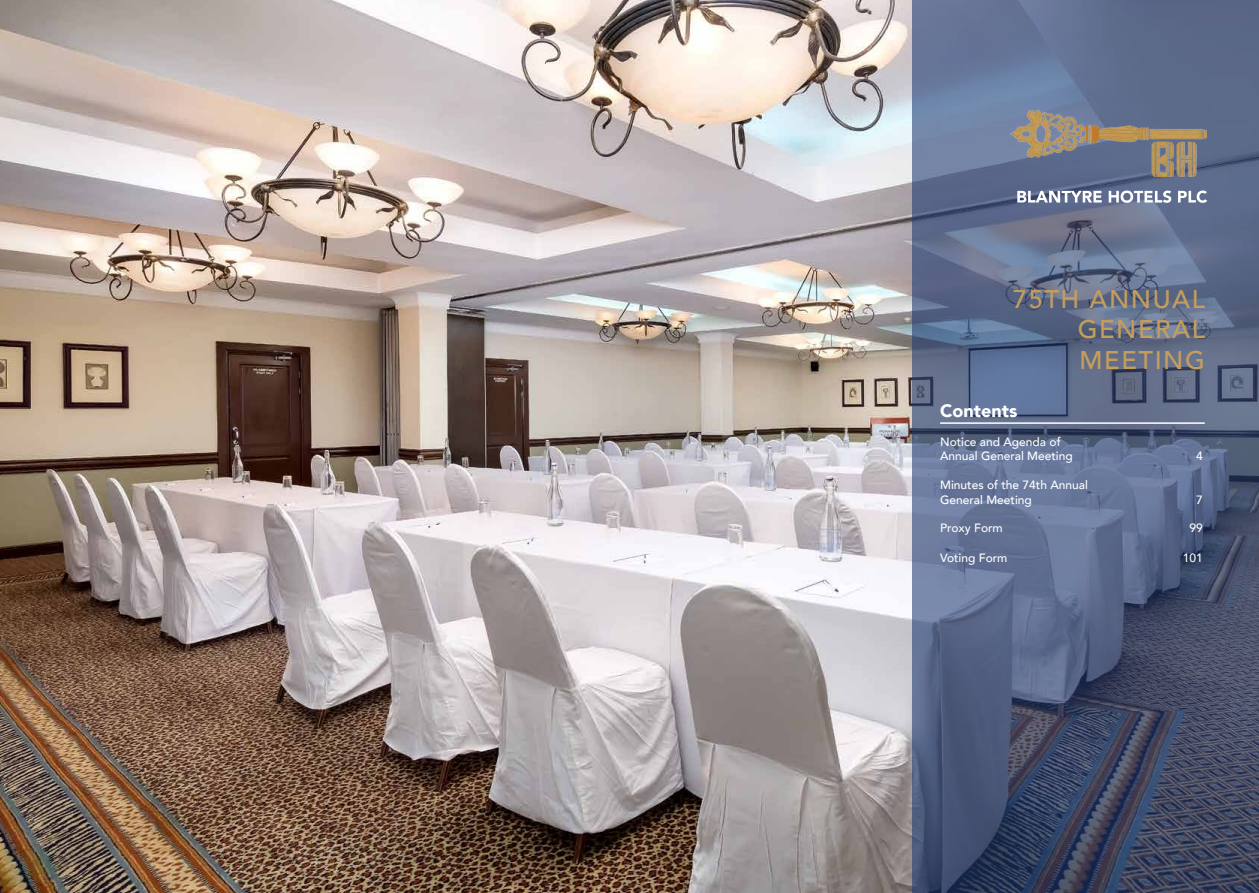
<style>
.page{position:relative;width:1259px;height:893px;background:#fff}
.page>*{position:absolute;margin:0;border:0;box-sizing:border-box;transform-origin:0 0}
.t1{font:500 25.5px/30.6px "Avenir LT";letter-spacing:.06em;color:#c59e5c;text-align:justify}
.t2{font:900 18px "Avenir LT";color:#fff}
.t3{font:500 12px/14.4px "Avenir LT";color:#fff}
</style>
<div class="page">
<img style="left:0;top:0;width:912px;height:893px">
<svg style="left:912px;top:0;width:347px;height:893px;background:#576382"></svg>
<svg style="left:1011px;top:111px;width:195px;height:66px;background:#7e7c80"></svg>
<svg style="left:1017px;top:191px;width:190px;height:12px"></svg>
<hr style="left:940px;top:422px;width:264px;height:2px;background:#fff">
<h1 class="t1" style="left:1077px;top:284px;width:129px;text-indent:-65px">75TH ANNUAL GENERAL MEETING</h1>
<h2 class="t2" style="left:940px;top:399px;width:79px">Contents</h2>
<p class="t3" style="left:940px;top:435px;width:134px">Notice and Agenda of<br>Annual General Meeting</p>
<p class="t3" style="left:1196px;top:449px;width:8px">4</p>
<p class="t3" style="left:940px;top:478px;width:149px">Minutes of the 74th Annual<br>General Meeting</p>
<p class="t3" style="left:1196px;top:492px;width:8px">7</p>
<p class="t3" style="left:940px;top:521px;width:64px">Proxy Form</p>
<p class="t3" style="left:1189px;top:521px;width:15px">99</p>
<p class="t3" style="left:940px;top:551px;width:69px">Voting Form</p>
<p class="t3" style="left:1182px;top:551px;width:22px">101</p>
</div>
